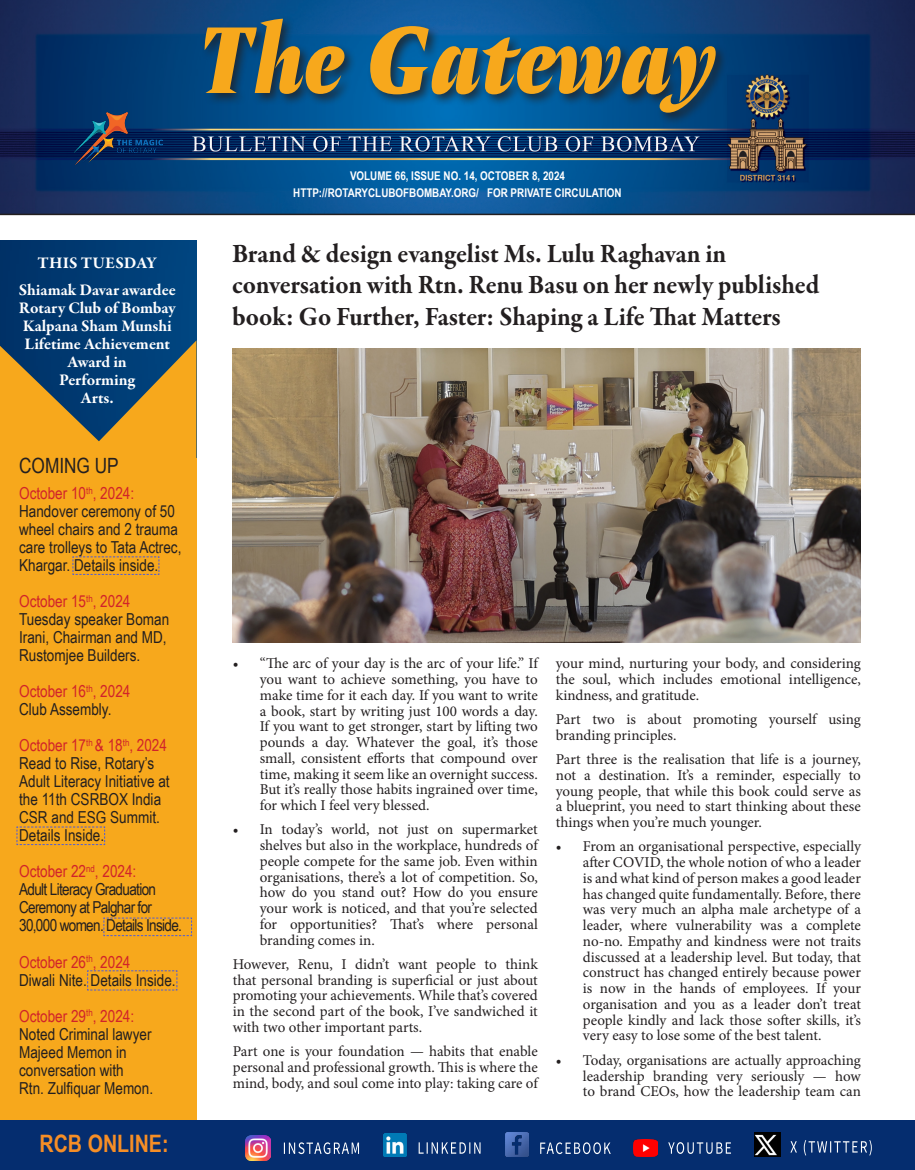
<style>
.page{position:relative;width:915px;height:1170px;background:#fff}
.page>*{position:absolute;margin:0;border:0;box-sizing:border-box;transform-origin:0 0}
.t1{font:italic 900 93.6px "Amster";color:#f7a81c}
.t2{font:700 27px/31.5px "Garamond Premr Pro";letter-spacing:-.005em;color:#231f20;scale:.95 1}
.t3{font:700 24px "Arial Narrow";color:#f68e26}
.t4{font:21px "Arial Narrow";color:#231f20}
.t5{font:16.5px/18px "Arial Narrow";color:#231f20}
.t6{font:16.5px "Arial Narrow";color:#d1232a}
.t7{font:700 16.5px/18px "Garamond Premr Pro";color:#fff;text-align:center}
.t8{font:16.5px/18px "Arial Narrow";letter-spacing:-.04em;color:#231f20}
.t9{font:15px/15.8px "Minion Pro";color:#231f20;text-align:justify}
.t10{font:700 12px "Arial Narrow";color:#fff}
</style>
<div class="page">
<img style="left:0;top:0;width:914px;height:214px">
<div style="left:0;top:253px;width:196px;height:877px;background:#f7a81c"></div>
<div style="left:0;top:1120px;width:914px;height:49px;background:#052d6f"></div>
<svg style="left:540px;top:1142px;width:70px;height:11px"></svg>
<svg style="left:790px;top:1140px;width:81px;height:15px"></svg>
<img style="left:232px;top:349px;width:628px;height:293px">
<svg style="left:284px;top:1142px;width:75px;height:11px"></svg>
<svg style="left:668px;top:1142px;width:62px;height:11px"></svg>
<svg style="left:418px;top:1142px;width:62px;height:11px"></svg>
<hr style="left:0;top:214px;width:914px;height:1px;background:#231f20">
<img style="left:0;top:240px;width:196px;height:100px">
<img style="left:505px;top:1132px;width:23px;height:24px">
<img style="left:245px;top:1135px;width:25px;height:25px">
<img style="left:384px;top:1133px;width:23px;height:23px">
<img style="left:754px;top:1132px;width:26px;height:24px">
<img style="left:633px;top:1139px;width:24px;height:17px">
<img style="left:74px;top:112px;width:88px;height:53px">
<div style="left:201px;top:15px;width:527px;height:110px;background:#231f20;opacity:.75"></div>
<svg style="left:87px;top:970px;width:90px;height:20px"></svg>
<svg style="left:0;top:340px;width:196px;height:235px"></svg>
<svg style="left:16px;top:826px;width:89px;height:19px"></svg>
<svg style="left:103px;top:917px;width:89px;height:19px"></svg>
<p class="t7" style="left:38px;top:254px;width:121px">THIS TUESDAY</p>
<p class="t7" style="left:19px;top:281px;width:158px">Shiamak Davar awardee<br>Rotary Club of Bombay<br>Kalpana Sham Munshi<br>Lifetime Achievement<br>Award in<br>Performing<br>Arts.</p>
<p class="t4" style="left:19px;top:450px;width:101px">COMING UP</p>
<p class="t6" style="left:19px;top:481px;width:116px">October 10<sup>th</sup>, 2024:</p>
<p class="t5" style="left:19px;top:502px;width:164px">Handover ceremony of 50 wheel chairs and 2 trauma care trolleys to Tata Actrec,<br>Khargar. Details inside.</p>
<p class="t6" style="left:19px;top:589px;width:113px">October 15<sup>th</sup>, 2024</p>
<p class="t5" style="left:19px;top:610px;width:151px">Tuesday speaker Boman<br>Irani, Chairman and MD,<br>Rustomjee Builders.</p>
<p class="t6" style="left:19px;top:679px;width:113px">October 16<sup>th</sup>, 2024</p>
<p class="t5" style="left:19px;top:700px;width:94px">Club Assembly.</p>
<p class="t6" style="left:19px;top:733px;width:149px">October 17<sup>th</sup> &amp; 18<sup>th</sup>, 2024</p>
<p class="t5" style="left:19px;top:754px;width:152px">Read to Rise, Rotary’s<br>Adult Literacy Initiative at the 11th CSRBOX India<br>CSR and ESG Summit.<br>Details Inside.</p>
<p class="t6" style="left:19px;top:859px;width:119px">October 22<sup>nd</sup>, 2024:</p>
<p class="t8" style="left:19px;top:880px;width:164px">Adult Literacy Graduation<br>Ceremony at Palghar for<br>30,000 women. Details Inside.</p>
<p class="t6" style="left:19px;top:949px;width:113px">October 26<sup>th</sup>, 2024</p>
<p class="t5" style="left:19px;top:970px;width:158px">Diwali Nite. Details Inside.</p>
<p class="t6" style="left:19px;top:1003px;width:116px">October 29<sup>th</sup>, 2024:</p>
<p class="t5" style="left:19px;top:1024px;width:135px">Noted Criminal lawyer<br>Majeed Memon in conversation with<br>Rtn. Zulfiquar Memon.</p>
<p class="t3" style="left:40px;top:1125px;width:131px">RCB ONLINE:</p>
<p class="t1" style="left:200px;top:-18px;width:517px">The Gateway</p>
<p class="t10" style="left:350px;top:166px;width:216px">VOLUME 66, ISSUE NO. 14, OCTOBER 8, 2024</p>
<p class="t10" style="left:293px;top:183px;width:330px">HTTP://ROTARYCLUBOFBOMBAY.ORG/ FOR PRIVATE CIRCULATION</p>
<p class="t2" style="left:232px;top:238px;width:619px">Brand &amp; design evangelist Ms. Lulu Raghavan in conversation with Rtn. Renu Basu on her newly published book: Go Further, Faster: Shaping a Life That Matters</p>
<p class="t9" style="left:260px;top:655px;width:279px;text-indent:-27px">• “The arc of your day is the arc of your life.” If you want to achieve something, you have to make time for it each day. If you want to write a book, start by writing just 100 words a day.<br>If you want to get stronger, start by lifting two pounds a day. Whatever the goal, it’s those small, consistent efforts that compound over time, making it seem like an overnight success.<br>But it’s really those habits ingrained over time, for which I feel very blessed.</p>
<p class="t9" style="left:260px;top:821px;width:279px;text-indent:-27px">• In today’s world, not just on supermarket shelves but also in the workplace, hundreds of people compete for the same job. Even within organisations, there’s a lot of competition. So, how do you stand out? How do you ensure your work is noticed, and that you’re selected for opportunities? That’s where personal branding comes in.</p>
<p class="t9" style="left:233px;top:956px;width:306px">However, Renu, I didn’t want people to think that personal branding is superficial or just about promoting your achievements. While that’s covered in the second part of the book, I’ve sandwiched it with two other important parts.</p>
<p class="t9" style="left:233px;top:1043px;width:306px">Part one is your foundation — habits that enable personal and professional growth. This is where the mind, body, and soul come into play: taking care of</p>
<p class="t9" style="left:555px;top:655px;width:306px">your mind, nurturing your body, and considering the soul, which includes emotional intelligence, kindness, and gratitude.</p>
<p class="t9" style="left:555px;top:711px;width:306px">Part two is about promoting yourself using branding principles.</p>
<p class="t9" style="left:555px;top:751px;width:306px">Part three is the realisation that life is a journey, not a destination. It’s a reminder, especially to young people, that while this book could serve as a blueprint, you need to start thinking about these things when you’re much younger.</p>
<p class="t9" style="left:582px;top:838px;width:279px;text-indent:-27px">• From an organisational perspective, especially after COVID, the whole notion of who a leader is and what kind of person makes a good leader has changed quite fundamentally. Before, there was very much an alpha male archetype of a leader, where vulnerability was a complete no-no. Empathy and kindness were not traits discussed at a leadership level. But today, that construct has changed entirely because power is now in the hands of employees. If your organisation and you as a leader don’t treat people kindly and lack those softer skills, it’s very easy to lose some of the best talent.</p>
<p class="t9" style="left:582px;top:1052px;width:279px;text-indent:-27px">• Today, organisations are actually approaching leadership branding very seriously — how to brand CEOs, how the leadership team can</p>
</div>
